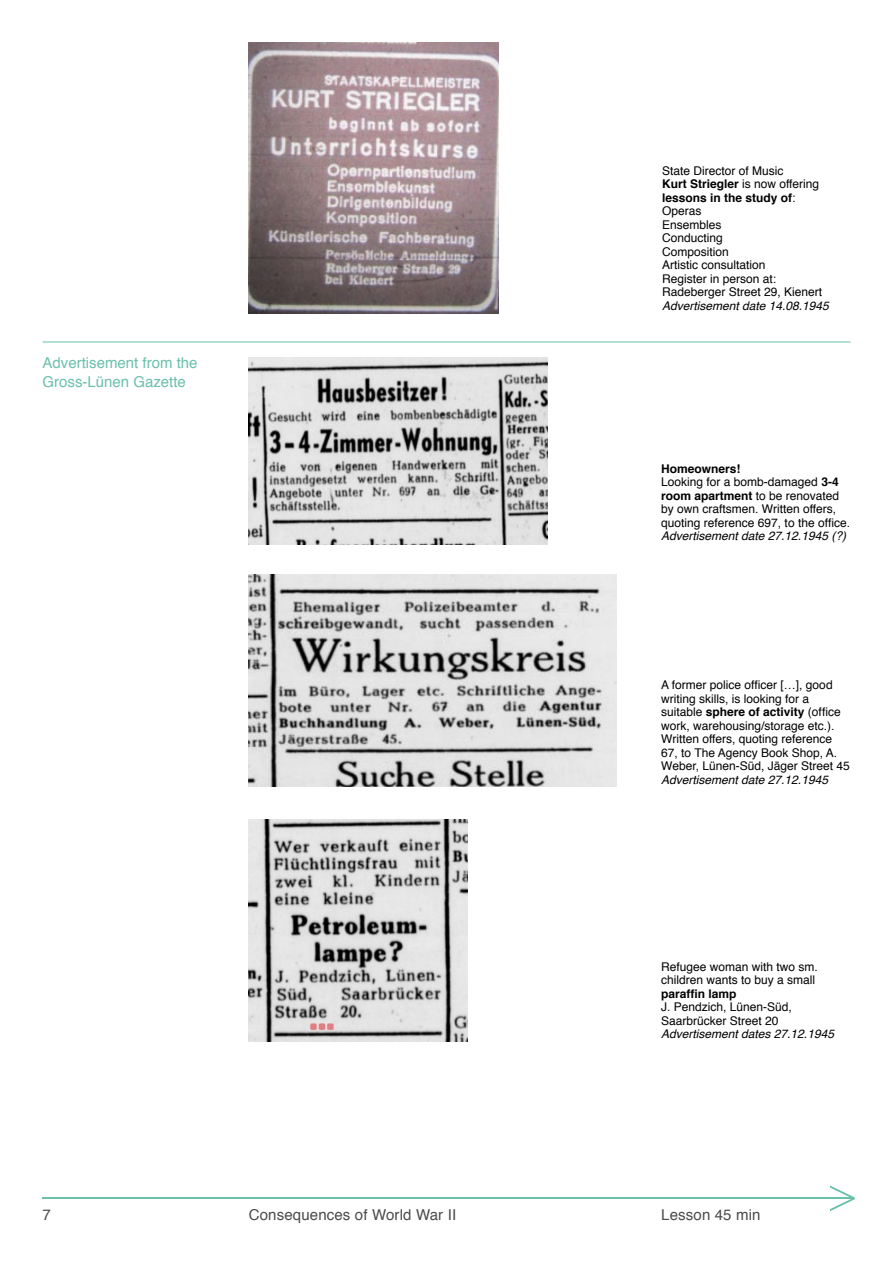
<style>
.page{position:relative;width:893px;height:1263px;background:#fff}
.page>*{position:absolute;margin:0;border:0;box-sizing:border-box;transform-origin:0 0}
.t1{font:15px/18.8px "Helvetica";color:#6cc0aa}
.t2{font:15px "Helvetica";letter-spacing:.01em;color:#4a4a49}
.t3{font:12px/13.5px "Helvetica";color:#000}
.t4{font:italic 12px "Helvetica";color:#000}
.t5{font:700 12px "Helvetica";color:#000}
.s1{font-weight:700}
</style>
<div class="page">
<hr style="left:43px;top:1198px;width:811px;height:1px;background:#6cc0aa">
<svg style="left:829px;top:1185px;width:26px;height:26px"></svg>
<img style="left:249px;top:43px;width:249px;height:270px">
<img style="left:249px;top:574px;width:368px;height:212px">
<img style="left:249px;top:820px;width:218px;height:222px">
<img style="left:249px;top:357px;width:299px;height:188px">
<hr style="left:43px;top:342px;width:807px;height:1px;background:#6cc0aa">
<p class="t1" style="left:43px;top:354px;width:157px">Advertisement from the<br>Gross-Lünen Gazette</p>
<p class="t3" style="left:662px;top:164px;width:162px">State Director of Music<br><span class="s1">Kurt Striegler</span> is now offering <span class="s1">lessons in the study of</span>:<br>Operas<br>Ensembles<br>Conducting<br>Composition<br>Artistic consultation<br>Register in person at:<br>Radeberger Street 29, Kienert</p>
<p class="t4" style="left:662px;top:296px;width:168px">Advertisement date 14.08.1945</p>
<p class="t3" style="left:661px;top:462px;width:190px"><span class="s1">Homeowners!<br></span>Looking for a bomb-damaged <span class="s1">3-4 room apartment</span> to be renovated by own craftsmen. Written offers, quoting reference 697, to the office.</p>
<p class="t4" style="left:661px;top:526px;width:186px">Advertisement date 27.12.1945 (?)</p>
<p class="t3" style="left:661px;top:679px;width:190px">A former police officer […], good writing skills, is looking for a suitable <span class="s1">sphere of activity</span> (office work, warehousing/storage etc.).<br>Written offers, quoting reference 67, to The Agency Book Shop, A.<br>Weber, Lünen-Süd, Jäger Street 45</p>
<p class="t4" style="left:661px;top:770px;width:168px">Advertisement date 27.12.1945</p>
<p class="t3" style="left:661px;top:960px;width:158px">Refugee woman with two sm. children wants to buy a small</p>
<p class="t5" style="left:661px;top:984px;width:77px">paraffin lamp</p>
<p class="t3" style="left:661px;top:1001px;width:132px">J. Pendzich, Lünen-Süd,<br>Saarbrücker Street 20</p>
<p class="t4" style="left:661px;top:1024px;width:174px">Advertisement dates 27.12.1945</p>
<p class="t2" style="left:43px;top:1203px;width:10px">7</p>
<p class="t2" style="left:249px;top:1203px;width:209px">Consequences of World War II</p>
<p class="t2" style="left:661px;top:1203px;width:101px">Lesson 45 min</p>
</div>
